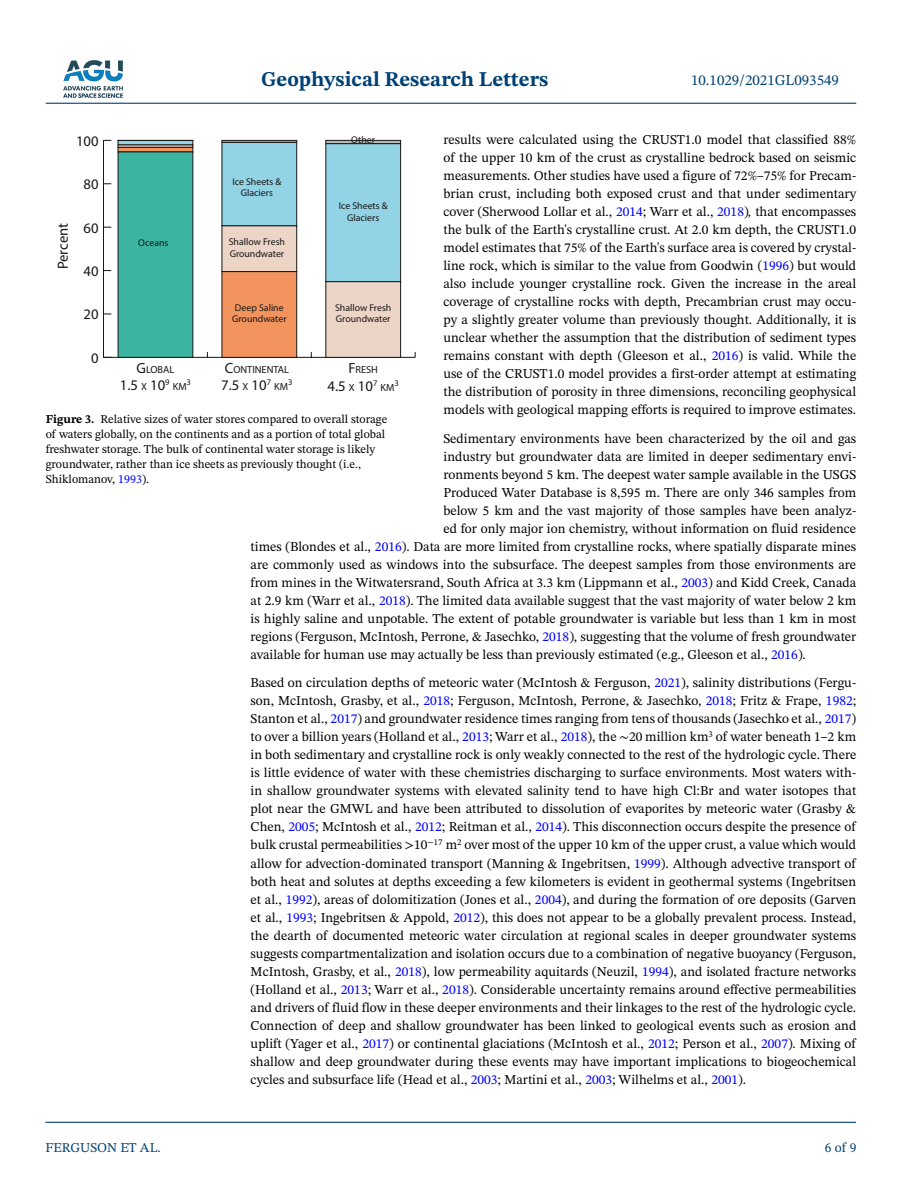
<style>
.page{position:relative;width:902px;height:1183px;background:#fff}
.page>*{position:absolute;margin:0;border:0;box-sizing:border-box;transform-origin:0 0}
.t1{font:700 21px "STIX Two Text";color:#004174}
.t2{font:15px "STIX Two Text";color:#004174}
.t3{font:14.7px "Myriad Pro";letter-spacing:-.005em;color:#181716}
.t4{font:14.55px "Myriad Pro";color:#181716}
.t5{font:13.5px/18px "STIX Two Text";color:#000;text-align:justify}
.t6{font:13.5px "STIX Two Text";color:#004174}
.t7{font:12px/15px "STIX Two Text";color:#000}
.t8{font:10.35px "Myriad Pro";color:#181716}
.t9{font:9.75px/11.9px "Myriad Pro";color:#181716}
.t10{font:8.55px "Myriad Pro";color:#181716}
.s1{color:#00f}
.s2{font-style:italic}
.s3{font-family:"STIX Two Math"}
.s4{font-size:14.7px}
.s5{font-size:10.35px}
.s6{font-weight:700}
</style>
<div class="page">
<img style="left:63px;top:60px;width:60px;height:38px">
<hr style="left:46px;top:103px;width:810px;height:1px;background:#004174">
<hr style="left:45px;top:1121px;width:810px;height:1px;background:#004174">
<hr style="left:103px;top:357px;width:312px;height:1px;background:#181716">
<hr style="left:103px;top:140px;width:1px;height:217px;background:#181716">
<div style="left:222px;top:140px;width:75px;height:2px;background:#b6b7b8;border:1px solid #181716"></div>
<svg style="left:325px;top:140px;width:76px;height:3px"></svg>
<svg style="left:118px;top:140px;width:75px;height:5px"></svg>
<div style="left:222px;top:142px;width:75px;height:84px;background:#92d3e6;border:1px solid #181716"></div>
<div style="left:325px;top:143px;width:76px;height:139px;background:#92d3e6;border:1px solid #181716"></div>
<hr style="left:118px;top:145px;width:75px;height:2px;background:#ecd5c6">
<div style="left:222px;top:225px;width:75px;height:47px;background:#ecd5c6;border:1px solid #181716"></div>
<div style="left:325px;top:281px;width:76px;height:76px;background:#ecd5c6;border:1px solid #181716"></div>
<svg style="left:118px;top:147px;width:75px;height:5px"></svg>
<div style="left:222px;top:271px;width:75px;height:86px;background:#f3935d;border:1px solid #181716"></div>
<div style="left:118px;top:152px;width:75px;height:205px;background:#3bb5a1;border:1px solid #181716"></div>
<h1 class="t1" style="left:261px;top:64px;width:289px">Geophysical Research Letters</h1>
<p class="t2" style="left:691px;top:69px;width:149px">10.1029/2021GL093549</p>
<p class="t5" style="left:443px;top:130px;width:414px">results were calculated using the CRUST1.0 model that classified 88% of the upper 10 km of the crust as crystalline bedrock based on seismic measurements. Other studies have used a figure of 72%–75% for Precam&shy;brian crust, including both exposed crust and that under sedimentary cover (Sherwood Lollar et al., <span class="s1">2014</span>; Warr et al., <span class="s1">2018</span>)<span class="s2">,</span> that encompasses the bulk of the Earth's crystalline crust. At 2.0 km depth, the CRUST1.0 model estimates that 75% of the Earth's surface area is covered by crystal&shy;line rock, which is similar to the value from Goodwin (<span class="s1">1996</span>) but would also include younger crystalline rock. Given the increase in the areal coverage of crystalline rocks with depth, Precambrian crust may occu&shy;py a slightly greater volume than previously thought. Additionally, it is unclear whether the assumption that the distribution of sediment types remains constant with depth (Gleeson et al., <span class="s1">2016</span>) is valid. While the use of the CRUST1.0 model provides a first-order attempt at estimating the distribution of porosity in three dimensions, reconciling geophysical models with geological mapping efforts is required to improve estimates.</p>
<p class="t5" style="left:443px;top:429px;width:414px">Sedimentary environments have been characterized by the oil and gas</p>
<p class="t5" style="left:443px;top:447px;width:414px">industry but groundwater data are limited in deeper sedimentary envi-</p>
<p class="t5" style="left:443px;top:465px;width:414px">ronments beyond 5 km. The deepest water sample available in the USGS</p>
<p class="t5" style="left:443px;top:483px;width:414px">Produced Water Database is 8,595 m. There are only 346 samples from</p>
<p class="t5" style="left:443px;top:501px;width:414px">below 5 km and the vast majority of those samples have been analyz-</p>
<p class="t5" style="left:443px;top:519px;width:414px">ed for only major ion chemistry, without information on fluid residence</p>
<p class="t5" style="left:250px;top:537px;width:607px">times (Blondes et al., <span class="s1">2016</span>). Data are more limited from crystalline rocks, where spatially disparate mines</p>
<p class="t5" style="left:250px;top:555px;width:607px">are commonly used as windows into the subsurface. The deepest samples from those environments are</p>
<p class="t5" style="left:250px;top:573px;width:607px">from mines in the Witwatersrand, South Africa at 3.3 km (Lippmann et al., <span class="s1">2003</span>) and Kidd Creek, Canada</p>
<p class="t5" style="left:250px;top:591px;width:607px">at 2.9 km (Warr et al., <span class="s1">2018</span>). The limited data available suggest that the vast majority of water below 2 km</p>
<p class="t5" style="left:250px;top:609px;width:607px">is highly saline and unpotable. The extent of potable groundwater is variable but less than 1 km in most</p>
<p class="t5" style="left:250px;top:627px;width:607px">regions (Ferguson, McIntosh, Perrone, &amp; Jasechko, <span class="s1">2018</span>), suggesting that the volume of fresh groundwater</p>
<p class="t5" style="left:250px;top:645px;width:556px">available for human use may actually be less than previously estimated (e.g., Gleeson et al., <span class="s1">2016</span>).</p>
<p class="t5" style="left:250px;top:673px;width:607px">Based on circulation depths of meteoric water (McIntosh &amp; Ferguson, <span class="s1">2021</span>), salinity distributions (Fergu&shy;son, McIntosh, Grasby, et al., <span class="s1">2018</span>; Ferguson, McIntosh, Perrone, &amp; Jasechko, <span class="s1">2018</span>; Fritz &amp; Frape, <span class="s1">1982</span>; Stanton et al., <span class="s1">2017</span>) and groundwater residence times ranging from tens of thousands (Jasechko et al., <span class="s1">2017</span>) to over a billion years (Holland et al., <span class="s1">2013</span>; Warr et al., <span class="s1">2018</span>), the <span class="s3">∼</span>20 million km<sup>3</sup> of water beneath 1–2 km in both sedimentary and crystalline rock is only weakly connected to the rest of the hydrologic cycle. There is little evidence of water with these chemistries discharging to surface environments. Most waters with&shy;in shallow groundwater systems with elevated salinity tend to have high Cl:Br and water isotopes that plot near the GMWL and have been attributed to dissolution of evaporites by meteoric water (Grasby &amp; Chen, <span class="s1">2005</span>; McIntosh et al., <span class="s1">2012</span>; Reitman et al., <span class="s1">2014</span>). This disconnection occurs despite the presence of bulk crustal permeabilities &gt;10<sup>−17</sup> m<sup>2</sup> over most of the upper 10 km of the upper crust, a value which would allow for advection-dominated transport (Manning &amp; Ingebritsen, <span class="s1">1999</span>). Although advective transport of both heat and solutes at depths exceeding a few kilometers is evident in geothermal systems (Ingebritsen et al., <span class="s1">1992</span>), areas of dolomitization (Jones et al., <span class="s1">2004</span>), and during the formation of ore deposits (Garven et al., <span class="s1">1993</span>; Ingebritsen &amp; Appold, <span class="s1">2012</span>), this does not appear to be a globally prevalent process. Instead, the dearth of documented meteoric water circulation at regional scales in deeper groundwater systems suggests compartmentalization and isolation occurs due to a combination of negative buoyancy (Ferguson, McIntosh, Grasby, et al., <span class="s1">2018</span>), low permeability aquitards (Neuzil, <span class="s1">1994</span>), and isolated fracture networks (Holland et al., <span class="s1">2013</span>; Warr et al., <span class="s1">2018</span>). Considerable uncertainty remains around effective permeabilities and drivers of fluid flow in these deeper environments and their linkages to the rest of the hydrologic cycle.<br>Connection of deep and shallow groundwater has been linked to geological events such as erosion and uplift (Yager et al., <span class="s1">2017</span>) or continental glaciations (McIntosh et al., <span class="s1">2012</span>; Person et al., <span class="s1">2007</span>). Mixing of shallow and deep groundwater during these events may have important implications to biogeochemical cycles and subsurface life (Head et al., <span class="s1">2003</span>; Martini et al., <span class="s1">2003</span>; Wilhelms et al., <span class="s1">2001</span>).</p>
<p class="t4" style="left:76px;top:132px;width:24px">100</p>
<p class="t9" style="left:351px;top:134px;width:25px">Other</p>
<p class="t9" style="left:232px;top:175px;width:51px;text-align:center">Ice Sheets &amp;<br>Glaciers</p>
<p class="t4" style="left:84px;top:175px;width:16px">80</p>
<p class="t9" style="left:339px;top:200px;width:51px;text-align:center">Ice Sheets &amp;<br>Glaciers</p>
<p class="t4" style="left:84px;top:219px;width:16px">60</p>
<p class="t3" style="left:54px;top:269px;width:48px;rotate:-90deg">Percent</p>
<p class="t9" style="left:229px;top:236px;width:58px">Shallow Fresh<br>Groundwater</p>
<p class="t9" style="left:138px;top:237px;width:32px">Oceans</p>
<p class="t4" style="left:84px;top:262px;width:16px">40</p>
<p class="t9" style="left:335px;top:301px;width:58px">Shallow Fresh<br>Groundwater</p>
<p class="t9" style="left:232px;top:301px;width:56px">Deep Saline<br>Groundwater</p>
<p class="t4" style="left:84px;top:305px;width:16px">20</p>
<p class="t4" style="left:91px;top:349px;width:9px">0</p>
<p class="t8" style="left:225px;top:362px;width:66px"><span class="s4">C</span>ONTINENTAL</p>
<p class="t3" style="left:221px;top:376px;width:51px">7.5 <span class="s5">X</span> 10<sup>7</sup></p>
<p class="t8" style="left:274px;top:380px;width:15px">KM</p>
<p class="t8" style="left:136px;top:362px;width:39px"><span class="s4">G</span>LOBAL</p>
<p class="t3" style="left:120px;top:376px;width:51px">1.5 <span class="s5">X</span> 10<sup>9</sup></p>
<p class="t8" style="left:173px;top:380px;width:15px">KM</p>
<p class="t8" style="left:348px;top:363px;width:31px"><span class="s4">F</span>RESH</p>
<p class="t3" style="left:327px;top:376px;width:51px">4.5 <span class="s5">X</span> 10<sup>7</sup></p>
<p class="t8" style="left:380px;top:381px;width:15px">KM</p>
<p class="t10" style="left:187px;top:377px;width:6px">3</p>
<p class="t10" style="left:288px;top:377px;width:6px">3</p>
<p class="t10" style="left:394px;top:377px;width:6px">3</p>
<p class="t7" style="left:46px;top:411px;width:343px"><span class="s6">Figure 3.</span> Relative sizes of water stores compared to overall storage of waters globally, on the continents and as a portion of total global freshwater storage. The bulk of continental water storage is likely groundwater, rather than ice sheets as previously thought (i.e., Shiklomanov, <span class="s1">1993</span>).</p>
<p class="t6" style="left:45px;top:1137px;width:117px">FERGUSON ET AL.</p>
<p class="t6" style="left:824px;top:1137px;width:33px">6 of 9</p>
</div>
